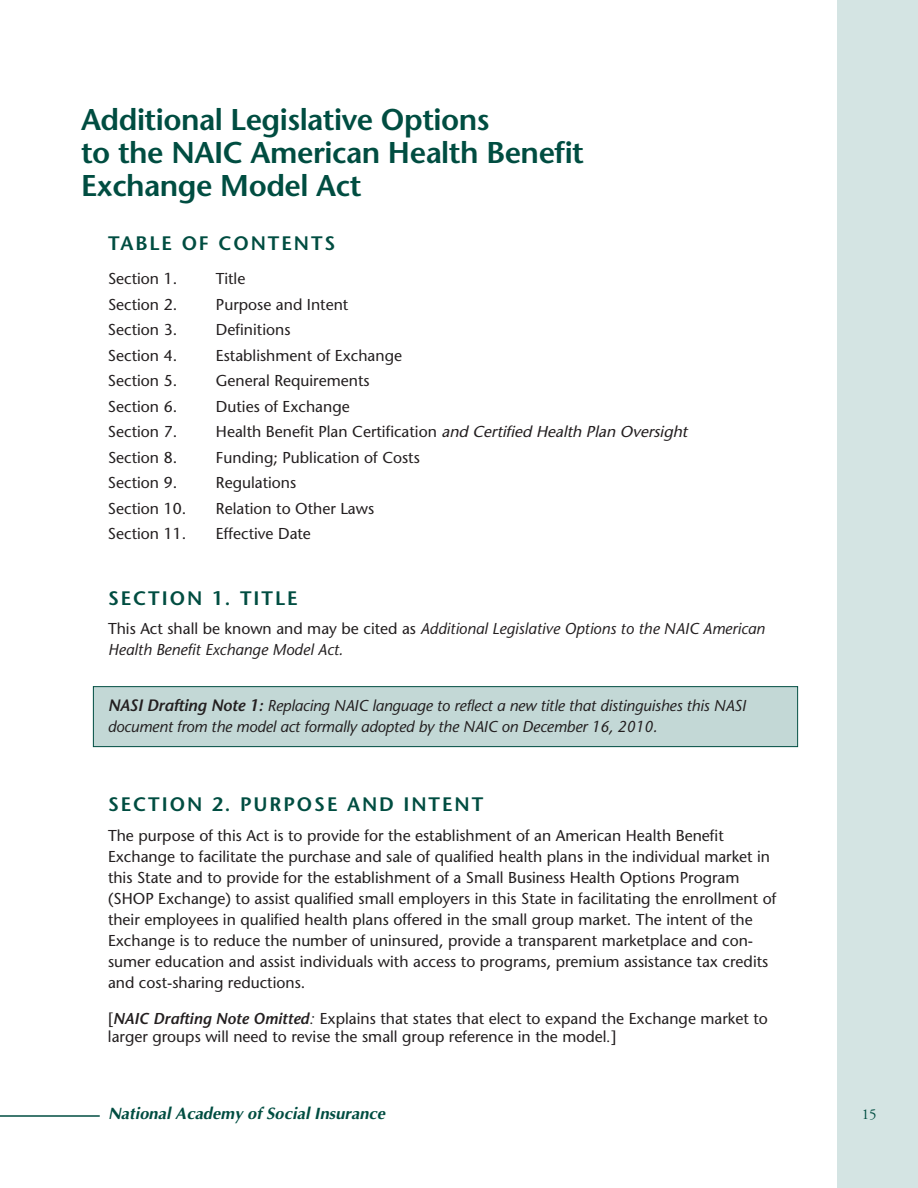
<style>
.page{position:relative;width:918px;height:1188px;background:#fff}
.page>*{position:absolute;margin:0;border:0;box-sizing:border-box;transform-origin:0 0}
.t1{font:600 30px/33px "Stone Sans";letter-spacing:-.015em;color:#004d41}
.t2{font:600 19.5px "Stone Sans";letter-spacing:.1em;color:#004d41}
.t3{font:italic 700 16.5px "Optima";letter-spacing:.005em;color:#004d41}
.t4{font:15.75px/21px "Stone Sans";color:#231f20}
.t5{font:italic 15.75px/21px "Stone Sans";letter-spacing:-.01em;color:#231f20}
.t6{font:italic 15.75px "Stone Sans";color:#231f20}
.t7{font:15px "Adobe Garamond";color:#004d41}
.s1{font-style:normal}
.s2{font-weight:600;font-size:16.5px}
.s3{font-weight:600;font-style:italic}
.s4{font-family:"Times New Roman";font-style:italic;font-size:18px}
</style>
<div class="page">
<div style="left:94px;top:687px;width:703px;height:59px;background:#c3d8d6"></div>
<div style="left:93px;top:686px;width:705px;height:61px;border:1px solid #004d41"></div>
<hr style="left:0;top:1115px;width:100px;height:2px;background:#004d41">
<div style="left:837px;top:0;width:81px;height:1188px;background:#d4e4e3"></div>
<h1 class="t1" style="left:81px;top:106px;width:504px">Additional Legislative Options<br>to the NAIC American Health Benefit<br>Exchange Model Act</h1>
<p class="t2" style="left:108px;top:235px;width:229px">TABLE OF CONTENTS</p>
<p class="t4" style="left:108px;top:270px;width:71px">Section 1.</p>
<p class="t4" style="left:216px;top:270px;width:31px">Title</p>
<p class="t4" style="left:108px;top:295px;width:71px">Section 2.</p>
<p class="t4" style="left:216px;top:295px;width:134px">Purpose and Intent</p>
<p class="t4" style="left:108px;top:321px;width:71px">Section 3.</p>
<p class="t4" style="left:216px;top:321px;width:76px">Definitions</p>
<p class="t4" style="left:108px;top:346px;width:71px">Section 4.</p>
<p class="t4" style="left:216px;top:346px;width:188px">Establishment of Exchange</p>
<p class="t4" style="left:108px;top:372px;width:71px">Section 5.</p>
<p class="t4" style="left:216px;top:372px;width:155px">General Requirements</p>
<p class="t4" style="left:108px;top:397px;width:71px">Section 6.</p>
<p class="t4" style="left:216px;top:397px;width:135px">Duties of Exchange</p>
<p class="t4" style="left:108px;top:423px;width:71px">Section 7.</p>
<p class="t6" style="left:216px;top:425px;width:476px"><span class="s1">Health Benefit Plan Certification</span> andCertifiedHealthPlanOversight</p>
<p class="t4" style="left:108px;top:448px;width:71px">Section 8.</p>
<p class="t4" style="left:216px;top:448px;width:205px">Funding; Publication of Costs</p>
<p class="t4" style="left:108px;top:474px;width:71px">Section 9.</p>
<p class="t4" style="left:216px;top:474px;width:82px">Regulations</p>
<p class="t4" style="left:108px;top:499px;width:80px">Section 10.</p>
<p class="t4" style="left:216px;top:499px;width:160px">Relation to Other Laws</p>
<p class="t4" style="left:108px;top:525px;width:80px">Section 11.</p>
<p class="t4" style="left:216px;top:525px;width:96px">Effective Date</p>
<p class="t2" style="left:108px;top:590px;width:191px">SECTION 1. TITLE</p>
<p class="t5" style="left:108px;top:620px;width:658px"><span class="s1">This Act shall be known and may be cited as</span> Additional Legislative Options to the NAIC American<br>Health Benefit Exchange Model Act.</p>
<p class="t5" style="left:108px;top:697px;width:640px"><span class="s2">NASI Drafting Note 1:</span> Replacing NAIC language to reflect a new title that distinguishes this NASI document from the model act formally adopted by the NAIC on December 16, 2010.</p>
<p class="t2" style="left:108px;top:797px;width:377px">SECTION 2. PURPOSE AND INTENT</p>
<p class="t4" style="left:108px;top:827px;width:670px">The purpose of this Act is to provide for the establishment of an American Health Benefit Exchange to facilitate the purchase and sale of qualified health plans in the individual market in this State and to provide for the establishment of a Small Business Health Options Program (SHOP Exchange) to assist qualified small employers in this State in facilitating the enrollment of their employees in qualified health plans offered in the small group market. The intent of the Exchange is to reduce the number of uninsured, provide a transparent marketplace and con&shy;sumer education and assist individuals with access to programs, premium assistance tax credits and cost-sharing reductions.</p>
<p class="t4" style="left:108px;top:1011px;width:661px;line-height:18px">[<span class="s3">NAIC Drafting Note Omitted</span><span class="s4">:</span> Explains that states that elect to expand the Exchange market to larger groups will need to revise the small group reference in the model<span class="s4">.</span>]</p>
<p class="t3" style="left:108px;top:1104px;width:279px">National Academy of Social Insurance</p>
<p class="t7" style="left:862px;top:1109px;width:16px">15</p>
</div>
